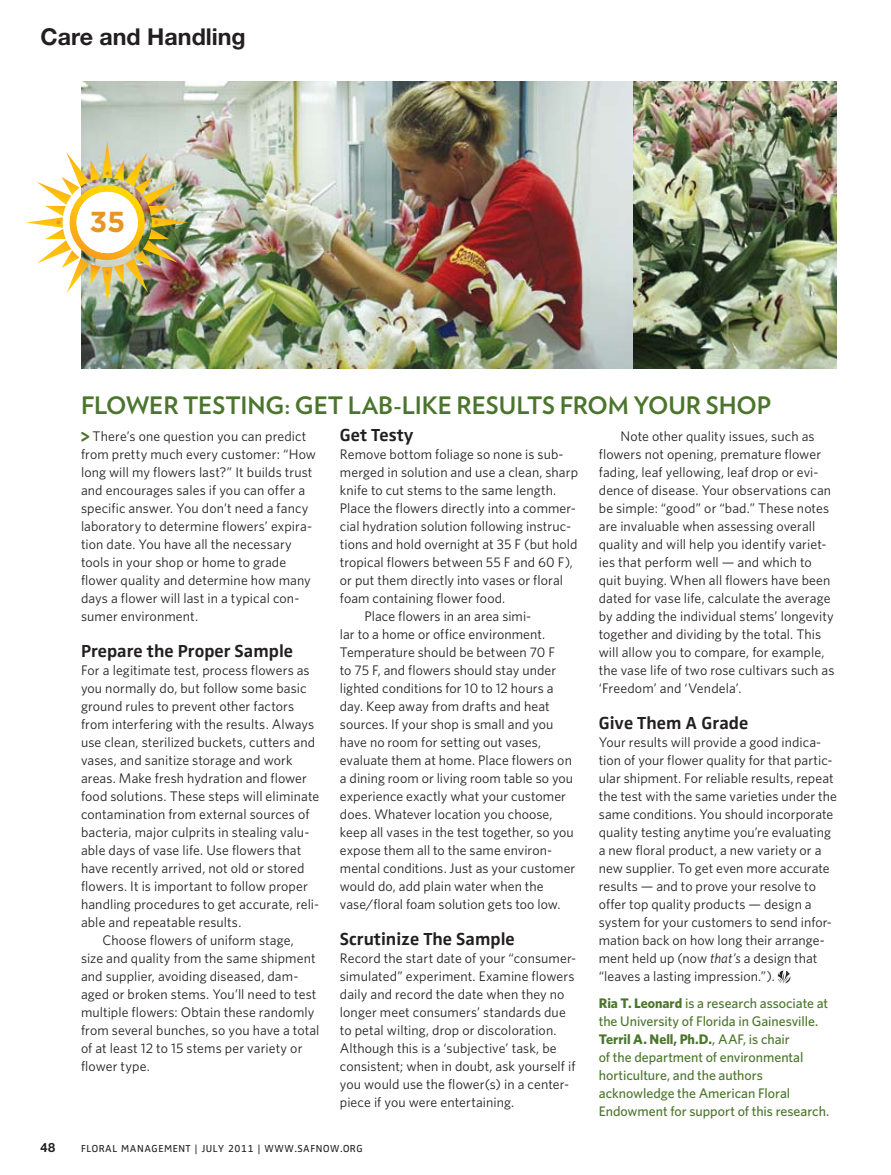
<style>
.page{position:relative;width:891px;height:1175px;background:#fff}
.page>*{position:absolute;margin:0;border:0;box-sizing:border-box;transform-origin:0 0}
.t1{font:700 28.8px "Gotham";color:#e59625}
.t2{font:700 24px "Verlag";letter-spacing:-.005em;color:#4b752c}
.t3{font:700 23.25px "Helvetica Neue";color:#231f20}
.t4{font:700 18px "Zwo";color:#231f20}
.t5{font:13.8px/18px "Whitney";letter-spacing:.005em;color:#231f20}
.t6{font:500 13.8px/18px "Whitney";letter-spacing:-.005em;color:#4b752c}
.t7{font:700 12.75px "Helvetica Neue";color:#231f20}
.t8{font:10.5px "Zwo";letter-spacing:.05em;color:#231f20}
.s1{font-family:"Helvetica Rounded";font-weight:900;font-size:18.75px;color:#4b752c}
.s2{font-style:italic}
.s3{font-weight:700}
</style>
<div class="page">
<img style="left:632px;top:81px;width:205px;height:288px">
<svg style="left:778px;top:970px;width:12px;height:13px"></svg>
<img style="left:81px;top:81px;width:551px;height:288px">
<img style="left:26px;top:141px;width:162px;height:163px">
<h3 class="t3" style="left:40px;top:23px;width:207px">Care and Handling</h3>
<h1 class="t1" style="left:90px;top:205px;width:37px">35</h1>
<h2 class="t2" style="left:81px;top:391px;width:692px">FLOWER TESTING: GET LAB-LIKE RESULTS FROM YOUR SHOP</h2>
<p class="t5" style="left:81px;top:427px;width:237px"><span class="s1">&gt;</span> There’s one question you can predict from pretty much every customer: “How long will my flowers last?” It builds trust and encourages sales if you can offer a specific answer. You don’t need a fancy laboratory to determine flowers’ expira&shy;tion date. You have all the necessary tools in your shop or home to grade flower quality and determine how many days a flower will last in a typical con&shy;sumer environment.</p>
<h3 class="t4" style="left:81px;top:640px;width:214px">Prepare the Proper Sample</h3>
<p class="t5" style="left:81px;top:661px;width:230px">For a legitimate test, process flowers as</p>
<p class="t5" style="left:81px;top:679px;width:227px">you normally do, but follow some basic</p>
<p class="t5" style="left:81px;top:697px;width:215px">ground rules to prevent other factors</p>
<p class="t5" style="left:81px;top:715px;width:235px">from interfering with the results. Always</p>
<p class="t5" style="left:81px;top:733px;width:236px">use clean, sterilized buckets, cutters and</p>
<p class="t5" style="left:81px;top:751px;width:213px">vases, and sanitize storage and work</p>
<p class="t5" style="left:81px;top:769px;width:228px">areas. Make fresh hydration and flower</p>
<p class="t5" style="left:81px;top:787px;width:240px">food solutions. These steps will eliminate</p>
<p class="t5" style="left:81px;top:805px;width:230px">contamination from external sources of</p>
<p class="t5" style="left:81px;top:823px;width:230px">bacteria, major culprits in stealing valu-</p>
<p class="t5" style="left:81px;top:841px;width:222px">able days of vase life. Use flowers that</p>
<p class="t5" style="left:81px;top:859px;width:225px">have recently arrived, not old or stored</p>
<p class="t5" style="left:81px;top:877px;width:228px">flowers. It is important to follow proper</p>
<p class="t5" style="left:81px;top:895px;width:240px">handling procedures to get accurate, reli-</p>
<p class="t5" style="left:81px;top:913px;width:162px">able and repeatable results.</p>
<p class="t5" style="left:103px;top:931px;width:193px">Choose flowers of uniform stage,</p>
<p class="t5" style="left:81px;top:949px;width:236px">size and quality from the same shipment</p>
<p class="t5" style="left:81px;top:967px;width:219px">and supplier, avoiding diseased, dam-</p>
<p class="t5" style="left:81px;top:985px;width:237px">aged or broken stems. You’ll need to test</p>
<p class="t5" style="left:81px;top:1003px;width:235px">multiple flowers: Obtain these randomly</p>
<p class="t5" style="left:81px;top:1021px;width:240px">from several bunches, so you have a total</p>
<p class="t5" style="left:81px;top:1039px;width:223px">of at least 12 to 15 stems per variety or</p>
<p class="t5" style="left:81px;top:1057px;width:70px">flower type.</p>
<h3 class="t4" style="left:340px;top:424px;width:75px">Get Testy</h3>
<p class="t5" style="left:340px;top:445px;width:225px">Remove bottom foliage so none is sub-</p>
<p class="t5" style="left:340px;top:463px;width:240px">merged in solution and use a clean, sharp</p>
<p class="t5" style="left:340px;top:481px;width:218px">knife to cut stems to the same length.</p>
<p class="t5" style="left:340px;top:499px;width:237px">Place the flowers directly into a commer-</p>
<p class="t5" style="left:340px;top:517px;width:233px">cial hydration solution following instruc-</p>
<p class="t5" style="left:340px;top:535px;width:239px">tions and hold overnight at 35 F (but hold</p>
<p class="t5" style="left:340px;top:553px;width:234px">tropical flowers between 55 F and 60 F),</p>
<p class="t5" style="left:340px;top:571px;width:225px">or put them directly into vases or floral</p>
<p class="t5" style="left:340px;top:589px;width:167px">foam containing flower food.</p>
<p class="t5" style="left:365px;top:607px;width:168px">Place flowers in an area simi-</p>
<p class="t5" style="left:340px;top:625px;width:207px">lar to a home or office environment.</p>
<p class="t5" style="left:340px;top:643px;width:217px">Temperature should be between 70 F</p>
<p class="t5" style="left:340px;top:661px;width:218px">to 75 F, and flowers should stay under</p>
<p class="t5" style="left:340px;top:679px;width:215px">lighted conditions for 10 to 12 hours a</p>
<p class="t5" style="left:340px;top:697px;width:211px">day. Keep away from drafts and heat</p>
<p class="t5" style="left:340px;top:715px;width:215px">sources. If your shop is small and you</p>
<p class="t5" style="left:340px;top:733px;width:203px">have no room for setting out vases,</p>
<p class="t5" style="left:340px;top:751px;width:234px">evaluate them at home. Place flowers on</p>
<p class="t5" style="left:340px;top:769px;width:235px">a dining room or living room table so you</p>
<p class="t5" style="left:340px;top:787px;width:228px">experience exactly what your customer</p>
<p class="t5" style="left:340px;top:805px;width:214px">does. Whatever location you choose,</p>
<p class="t5" style="left:340px;top:823px;width:235px">keep all vases in the test together, so you</p>
<p class="t5" style="left:340px;top:841px;width:214px">expose them all to the same environ-</p>
<p class="t5" style="left:340px;top:859px;width:237px">mental conditions. Just as your customer</p>
<p class="t5" style="left:340px;top:877px;width:205px">would do, add plain water when the</p>
<p class="t5" style="left:340px;top:895px;width:222px">vase/floral foam solution gets too low.</p>
<h3 class="t4" style="left:340px;top:928px;width:176px">Scrutinize The Sample</h3>
<p class="t5" style="left:340px;top:949px;width:238px">Record the start date of your “consumer&shy;simulated” experiment. Examine flowers daily and record the date when they no longer meet consumers’ standards due to petal wilting, drop or discoloration.<br>Although this is a ‘subjective’ task, be consistent; when in doubt, ask yourself if you would use the flower(s) in a center&shy;piece if you were entertaining.</p>
<p class="t7" style="left:40px;top:1140px;width:16px">48</p>
<p class="t8" style="left:81px;top:1142px;width:283px">FLORAL MANAGEMENT | JULY 2011 | WWW.SAFNOW.ORG</p>
<p class="t5" style="left:599px;top:427px;width:237px;text-indent:22px">Note other quality issues, such as flowers not opening, premature flower fading, leaf yellowing, leaf drop or evi&shy;dence of disease. Your observations can be simple: “good” or “bad.” These notes are invaluable when assessing overall quality and will help you identify variet&shy;ies that perform well — and which to quit buying. When all flowers have been dated for vase life, calculate the average by adding the individual stems’ longevity together and dividing by the total. This will allow you to compare, for example, the vase life of two rose cultivars such as ‘Freedom’ and ‘Vendela’.</p>
<h3 class="t4" style="left:599px;top:712px;width:151px">Give Them A Grade</h3>
<p class="t5" style="left:599px;top:733px;width:240px">Your results will provide a good indica&shy;tion of your flower quality for that partic&shy;ular shipment. For reliable results, repeat the test with the same varieties under the same conditions. You should incorporate quality testing anytime you’re evaluating a new floral product, a new variety or a new supplier. To get even more accurate results — and to prove your resolve to offer top quality products — design a system for your customers to send infor&shy;mation back on how long their arrange&shy;ment held up (now <span class="s2">that’s</span> a design that “leaves a lasting impression.”).</p>
<p class="t6" style="left:599px;top:994px;width:232px"><span class="s3">Ria T. Leonard</span> is a research associate at the University of Florida in Gainesville.<br><span class="s3">Terril A. Nell, Ph.D.</span>, AAF, is chair<br>of the department of environmental horticulture, and the authors acknowledge the American Floral Endowment for support of this research.</p>
</div>
